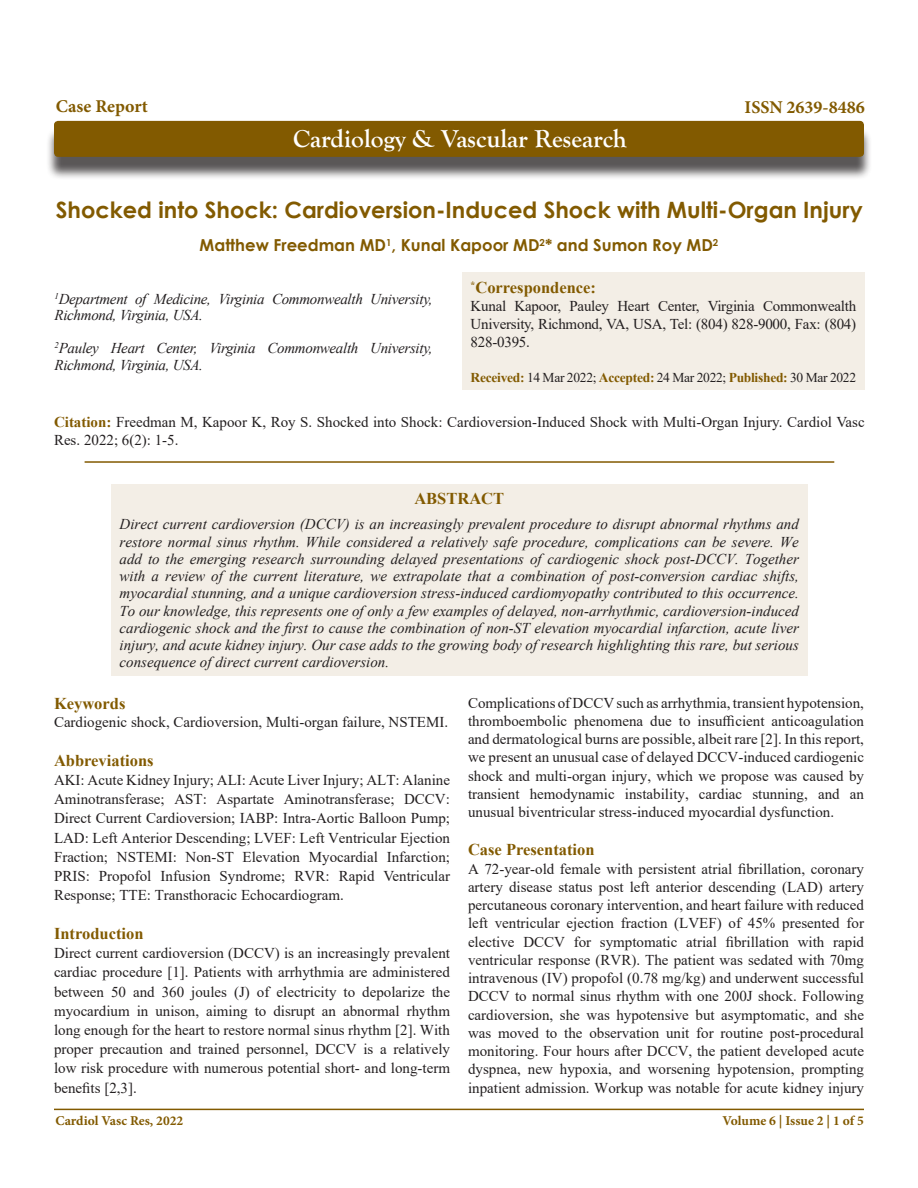
<style>
.page{position:relative;width:918px;height:1188px;background:#fff}
.page>*{position:absolute;margin:0;border:0;box-sizing:border-box;transform-origin:0 0}
.t1{font:700 25.5px "Goudy Old Style T";color:#fff}
.t2{font:700 22.5px "Century Gothic";color:#825a00}
.t3{font:700 18px "Minion Pro";color:#825a00}
.Heading{font:700 16.5px "Times New Roman";color:#825a00}
.t4{font:700 16.5px "Century Gothic";color:#825a00}
.Body_Text{font:15px/18.3px "Times New Roman";color:#231f20;text-align:justify}
.t5{font:italic 15px/17.2px "Times New Roman";letter-spacing:-.02em;color:#231f20}
.t6{font:13.5px "Times New Roman";letter-spacing:-.02em;color:#231f20}
.t7{font:700 13.5px "Minion Pro";color:#825a00}
.s1{font-weight:700;color:#825a00}
</style>
<div class="page">
<hr style="left:54px;top:1109px;width:810px;height:1px;background:#825a00">
<div style="left:46px;top:128px;width:826px;height:52px;background:#231f20;opacity:.75"></div>
<div style="left:54px;top:121px;width:810px;height:36px;background:#825a00;border-radius:4px"></div>
<hr style="left:85px;top:461px;width:749px;height:2px;background:#825a00">
<div style="left:111px;top:484px;width:696px;height:192px;background:#f3eee6"></div>
<div style="left:462px;top:273px;width:403px;height:117px;background:#f3eee6"></div>
<p class="t3" style="left:56px;top:93px;width:94px">Case Report</p>
<p class="t3" style="left:745px;top:95px;width:122px">ISSN 2639-8486</p>
<p class="t1" style="left:293px;top:124px;width:335px">Cardiology &amp; Vascular Research</p>
<p class="t2" style="left:56px;top:193px;width:808px">Shocked into Shock: Cardioversion-Induced Shock with Multi-Organ Injury</p>
<p class="t4" style="left:200px;top:233px;width:520px">Matthew Freedman MD<sup>1</sup>, Kunal Kapoor MD<sup>2</sup>* and Sumon Roy MD<sup>2</sup></p>
<p class="t5" style="left:55px;top:290px;width:380px;line-height:16.5px"><sup>1</sup>Department of Medicine, Virginia Commonwealth University,<br>Richmond, Virginia, USA.</p>
<p class="t5" style="left:55px;top:340px;width:380px;line-height:16.5px"><sup>2</sup>Pauley Heart Center, Virginia Commonwealth University,<br>Richmond, Virginia, USA.</p>
<p class="Heading" style="left:471px;top:276px;width:127px"><sup>*</sup>Correspondence:</p>
<p class="Body_Text" style="left:471px;top:297px;width:387px">Kunal Kapoor, Pauley Heart Center, Virginia Commonwealth University, Richmond, VA, USA, Tel: (804) 828-9000, Fax: (804)<br>828-0395.</p>
<p class="t6" style="left:471px;top:368px;width:387px"><span class="s1">Received:</span> 14 Mar 2022; <span class="s1">Accepted:</span> 24 Mar 2022; <span class="s1">Published:</span> 30 Mar 2022</p>
<p class="Body_Text" style="left:54px;top:412px;width:812px"><span class="s1">Citation:</span> Freedman M, Kapoor K, Roy S. Shocked into Shock: Cardioversion-Induced Shock with Multi-Organ Injury. Cardiol Vasc<br>Res. 2022; 6(2): 1-5.</p>
<p class="Heading" style="left:414px;top:486px;width:91px">ABSTRACT</p>
<p class="t5" style="left:120px;top:515px;width:681px;text-align:justify">Direct current cardioversion (DCCV) is an increasingly prevalent procedure to disrupt abnormal rhythms and restore normal sinus rhythm. While considered a relatively safe procedure, complications can be severe. We add to the emerging research surrounding delayed presentations of cardiogenic shock post-DCCV. Together with a review of the current literature, we extrapolate that a combination of post-conversion cardiac shifts, myocardial stunning, and a unique cardioversion stress-induced cardiomyopathy contributed to this occurrence.<br>To our knowledge, this represents one of only a few examples of delayed, non-arrhythmic, cardioversion-induced cardiogenic shock and the first to cause the combination of non-ST elevation myocardial infarction, acute liver injury, and acute kidney injury. Our case adds to the growing body of research highlighting this rare, but serious consequence of direct current cardioversion.</p>
<p class="Heading" style="left:54px;top:691px;width:73px">Keywords</p>
<p class="Body_Text" style="left:54px;top:712px;width:396px">Cardiogenic shock, Cardioversion, Multi-organ failure, NSTEMI.</p>
<p class="Heading" style="left:54px;top:748px;width:101px">Abbreviations</p>
<p class="Body_Text" style="left:54px;top:770px;width:398px;line-height:19.2px">AKI: Acute Kidney Injury; ALI: Acute Liver Injury; ALT: Alanine Aminotransferase; AST: Aspartate Aminotransferase; DCCV:<br>Direct Current Cardioversion; IABP: Intra-Aortic Balloon Pump; LAD: Left Anterior Descending; LVEF: Left Ventricular Ejection Fraction; NSTEMI: Non-ST Elevation Myocardial Infarction; PRIS: Propofol Infusion Syndrome; RVR: Rapid Ventricular Response; TTE: Transthoracic Echocardiogram.</p>
<p class="Heading" style="left:54px;top:922px;width:91px">Introduction</p>
<p class="Body_Text" style="left:54px;top:943px;width:398px;line-height:19.2px">Direct current cardioversion (DCCV) is an increasingly prevalent cardiac procedure [1]. Patients with arrhythmia are administered between 50 and 360 joules (J) of electricity to depolarize the myocardium in unison, aiming to disrupt an abnormal rhythm long enough for the heart to restore normal sinus rhythm [2]. With proper precaution and trained personnel, DCCV is a relatively low risk procedure with numerous potential short- and long-term benefits [2,3].</p>
<p class="Body_Text" style="left:468px;top:693px;width:398px">Complications of DCCV such as arrhythmia, transient hypotension, thromboembolic phenomena due to insufficient anticoagulation and dermatological burns are possible, albeit rare [2]. In this report, we present an unusual case of delayed DCCV-induced cardiogenic shock and multi-organ injury, which we propose was caused by transient hemodynamic instability, cardiac stunning, and an unusual biventricular stress-induced myocardial dysfunction.</p>
<p class="Heading" style="left:468px;top:838px;width:128px">Case Presentation</p>
<p class="Body_Text" style="left:468px;top:859px;width:398px">A 72-year-old female with persistent atrial fibrillation, coronary artery disease status post left anterior descending (LAD) artery percutaneous coronary intervention, and heart failure with reduced left ventricular ejection fraction (LVEF) of 45% presented for elective DCCV for symptomatic atrial fibrillation with rapid ventricular response (RVR). The patient was sedated with 70mg intravenous (IV) propofol (0.78 mg/kg) and underwent successful DCCV to normal sinus rhythm with one 200J shock. Following cardioversion, she was hypotensive but asymptomatic, and she was moved to the observation unit for routine post-procedural monitoring. Four hours after DCCV, the patient developed acute dyspnea, new hypoxia, and worsening hypotension, prompting inpatient admission. Workup was notable for acute kidney injury</p>
<p class="t7" style="left:55px;top:1111px;width:129px">Cardiol Vasc Res, 2022</p>
<p class="t7" style="left:722px;top:1112px;width:143px">Volume 6 | Issue 2 | 1 of 5</p>
</div>
